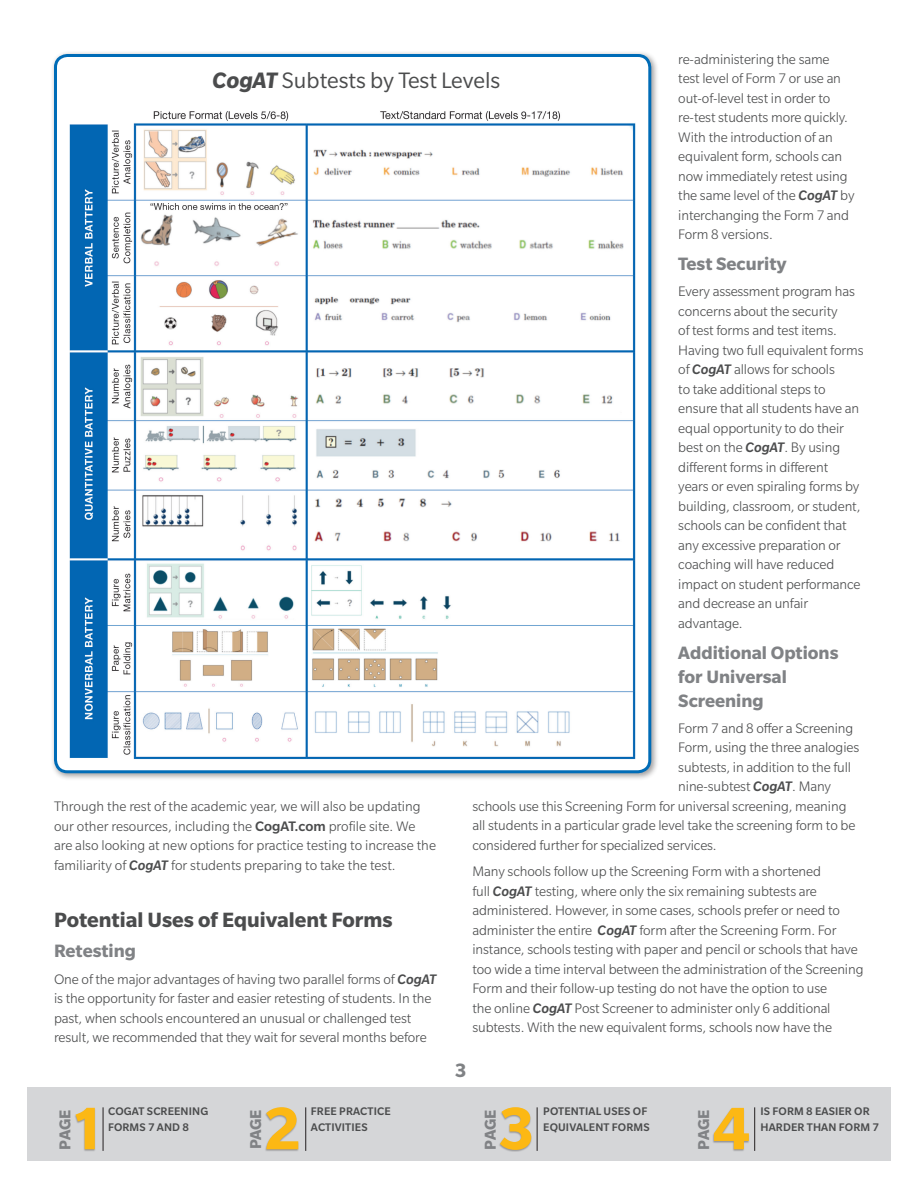
<style>
.page{position:relative;width:918px;height:1188px;background:#fff}
.page>*{position:absolute;margin:0;border:0;box-sizing:border-box;transform-origin:0 0}
.t1{font:700 65.25px "Slate Pro";color:#fcb814}
.t2{font:24.3px "Slate Pro";color:#4b4c4d}
.t3{font:700 22.5px "Slate Pro";color:#4b4c4d}
.t4{font:700 21px "Slate Pro";color:#808285}
.t5{font:700 19.5px/24px "Slate Pro";color:#808285}
.t6{font:700 17.1px "Slate Pro";letter-spacing:-.025em;color:#808285}
.t7{font:300 15px/19.5px "Slate Pro";letter-spacing:-.01em;color:#4b4c4d}
.t8{font:500 12px/16.4px "Slate Pro";letter-spacing:.01em;color:#4b4c4d}
.s1{font-weight:500;font-style:italic}
.s2{font-weight:700;font-style:italic}
.s3{font-weight:500}
</style>
<div class="page">
<div style="left:27px;top:1088px;width:864px;height:73px;background:#d5d6d8"></div>
<hr style="left:103px;top:1107px;width:1px;height:44px;background:#231f20">
<hr style="left:305px;top:1107px;width:1px;height:44px;background:#231f20">
<hr style="left:537px;top:1107px;width:1px;height:44px;background:#231f20">
<hr style="left:754px;top:1107px;width:1px;height:44px;background:#231f20">
<div style="left:74px;top:1108px;width:22px;height:44px;background:#231f20;opacity:.35"></div>
<div style="left:265px;top:1107px;width:35px;height:45px;background:#231f20;opacity:.35"></div>
<div style="left:499px;top:1107px;width:34px;height:45px;background:#231f20;opacity:.35"></div>
<div style="left:713px;top:1108px;width:37px;height:44px;background:#231f20;opacity:.35"></div>
<div style="left:51px;top:51px;width:608px;height:730px;background:#231f20;opacity:.42"></div>
<div style="left:55px;top:55px;width:595px;height:717px;background:#fff;border-radius:12px"></div>
<img style="left:69px;top:111px;width:567px;height:648px">
<div style="left:54px;top:54px;width:597px;height:719px;border:3px solid #006cb7;border-radius:12px"></div>
<p class="t7" style="left:678px;top:49px;width:178px">re-administering the same test level of Form 7 or use an out-of-level test in order to re-test students more quickly.<br>With the introduction of an equivalent form, schools can now immediately retest using the same level of the <span class="s1">CogAT</span> by interchanging the Form 7 and<br>Form 8 versions.</p>
<h3 class="t5" style="left:678px;top:252px;width:110px">Test Security</h3>
<p class="t7" style="left:678px;top:282px;width:187px">Every assessment program has concerns about the security<br>of test forms and test items.<br>Having two full equivalent forms of <span class="s1">CogAT</span> allows for schools<br>to take additional steps to ensure that all students have an equal opportunity to do their best on the <span class="s1">CogAT</span>. By using different forms in different<br>years or even spiraling forms by building, classroom, or student, schools can be confident that any excessive preparation or coaching will have reduced impact on student performance and decrease an unfair advantage.</p>
<h3 class="t5" style="left:678px;top:640px;width:162px">Additional Options for Universal<br>Screening</h3>
<p class="t7" style="left:678px;top:718px;width:177px">Form 7 and 8 offer a Screening</p>
<p class="t7" style="left:678px;top:738px;width:182px">Form, using the three analogies</p>
<p class="t7" style="left:678px;top:757px;width:174px">subtests, in addition to the full</p>
<p class="t7" style="left:678px;top:777px;width:154px">nine-subtest <span class="s1">CogAT</span>. Many</p>
<p class="t7" style="left:473px;top:796px;width:376px">schools use this Screening Form for universal screening, meaning</p>
<p class="t7" style="left:473px;top:816px;width:384px">all students in a particular grade level take the screening form to be</p>
<p class="t7" style="left:473px;top:835px;width:246px">considered further for specialized services.</p>
<p class="t7" style="left:473px;top:862px;width:393px">Many schools follow up the Screening Form with a shortened<br>full <span class="s1">CogAT</span> testing, where only the six remaining subtests are administered. However, in some cases, schools prefer or need to administer the entire <span class="s1">CogAT</span> form after the Screening Form. For instance, schools testing with paper and pencil or schools that have too wide a time interval between the administration of the Screening Form and their follow-up testing do not have the option to use<br>the online <span class="s1">CogAT</span> Post Screener to administer only 6 additional subtests. With the new equivalent forms, schools now have the</p>
<h2 class="t2" style="left:213px;top:67px;width:289px"><span class="s2">CogAT</span> Subtests by Test Levels</h2>
<p class="t7" style="left:54px;top:797px;width:384px">Through the rest of the academic year, we will also be updating our other resources, including the <span class="s3">CogAT.com</span> profile site. We are also looking at new options for practice testing to increase the familiarity of <span class="s1">CogAT</span> for students preparing to take the test.</p>
<h3 class="t3" style="left:54px;top:907px;width:340px">Potential Uses of Equivalent Forms</h3>
<h3 class="t5" style="left:54px;top:939px;width:83px">Retesting</h3>
<p class="t7" style="left:54px;top:969px;width:384px">One of the major advantages of having two parallel forms of <span class="s1">CogAT </span>is the opportunity for faster and easier retesting of students. In the past, when schools encountered an unusual or challenged test result, we recommended that they wait for several months before</p>
<h3 class="t4" style="left:455px;top:1059px;width:13px">3</h3>
<p class="t6" style="left:56px;top:1150px;width:41px;rotate:-90deg">PAGE</p>
<p class="t8" style="left:108px;top:1102px;width:102px">COGAT SCREENING<br>FORMS 7 AND 8</p>
<p class="t6" style="left:246px;top:1149px;width:41px;rotate:-90deg">PAGE</p>
<h1 class="t1" style="left:264px;top:1092px;width:39px">2</h1>
<p class="t8" style="left:311px;top:1102px;width:81px">FREE PRACTICE<br>ACTIVITIES</p>
<p class="t6" style="left:481px;top:1150px;width:41px;rotate:-90deg">PAGE</p>
<h1 class="t1" style="left:498px;top:1092px;width:39px">3</h1>
<p class="t8" style="left:543px;top:1102px;width:108px">POTENTIAL USES OF<br>EQUIVALENT FORMS</p>
<p class="t6" style="left:694px;top:1150px;width:41px;rotate:-90deg">PAGE</p>
<h1 class="t1" style="left:713px;top:1092px;width:39px">4</h1>
<p class="t8" style="left:761px;top:1102px;width:120px">IS FORM 8 EASIER OR<br>HARDER THAN FORM 7</p>
<h1 class="t1" style="left:69px;top:1092px;width:39px">1</h1>
</div>
